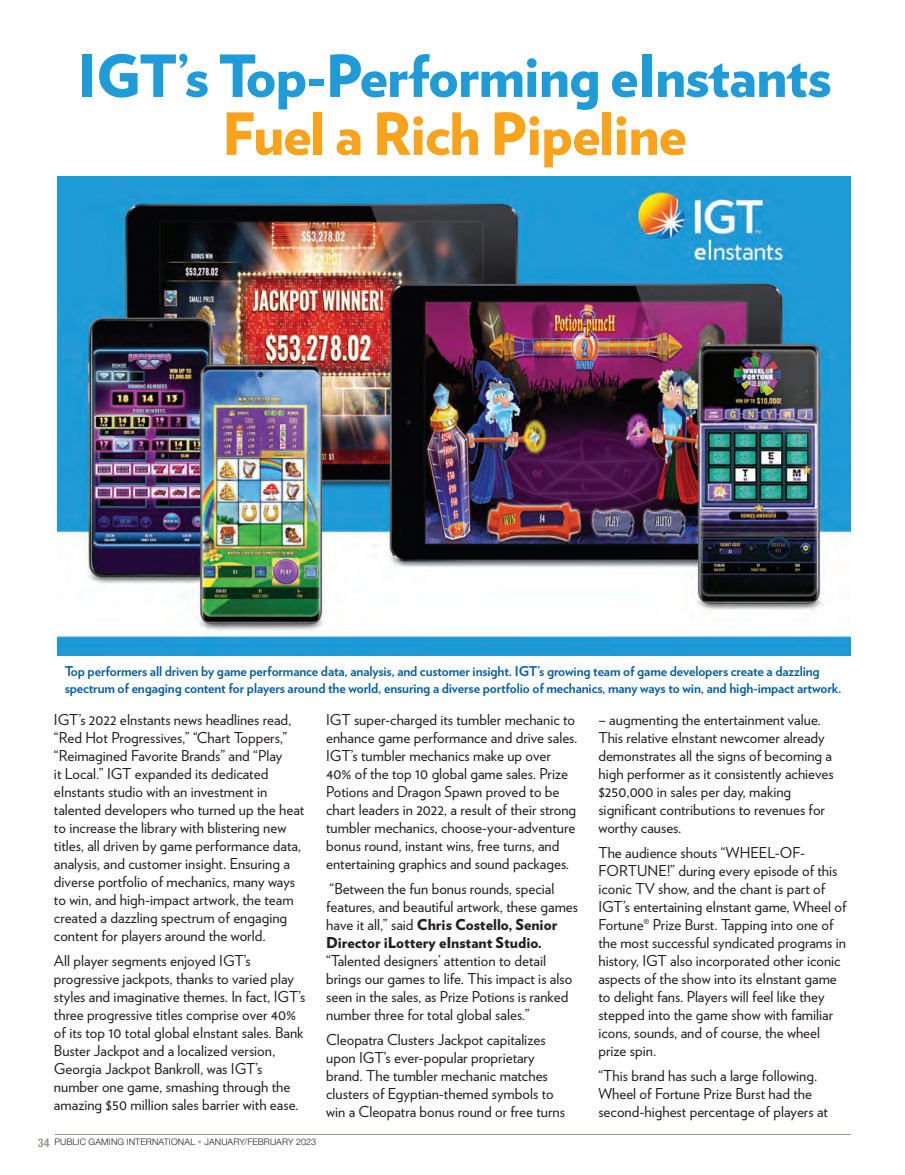
<style>
.page{position:relative;width:905px;height:1175px;background:#fff}
.page>*{position:absolute;margin:0;border:0;box-sizing:border-box;transform-origin:0 0}
.t1{font:900 57.9px "Verlag";letter-spacing:-.02em;color:#1f9bd7}
.t2{font:900 57.9px "Verlag";letter-spacing:-.02em;color:#f9a21c}
.t3{font:15px/18px "Verlag";color:#231f20}
.t4{font:700 13.5px/16.5px "Verlag";letter-spacing:-.01em;color:#015ca7}
.t5{font:300 9px "Helvetica Neue LT Std";letter-spacing:.015em;color:#231f20}
.s1{font-weight:700;font-stretch:condensed;font-size:12px;color:#a19689}
.s2{color:#beb6ad}
.s3{font-weight:900}
</style>
<div class="page">
<hr style="left:55px;top:1134px;width:795px;height:1px;background:#a19689">
<img style="left:58px;top:176px;width:792px;height:479px">
<h1 class="t1" style="left:77px;top:28px;width:755px">IGT’s Top-Performing eInstants</h1>
<h1 class="t2" style="left:222px;top:86px;width:466px">Fuel a Rich Pipeline</h1>
<p class="t4" style="left:65px;top:662px;width:778px">Top performers all driven by game performance data, analysis, and customer insight. IGT’s growing team of game developers create a dazzling spectrum of engaging content for players around the world, ensuring a diverse portfolio of mechanics, many ways to win, and high-impact artwork.</p>
<p class="t3" style="left:54px;top:710px;width:252px">IGT’s 2022 eInstants news headlines read, “Red Hot Progressives,” “Chart Toppers,” “Reimagined Favorite Brands” and “Play<br>it Local.” IGT expanded its dedicated eInstants studio with an investment in talented developers who turned up the heat to increase the library with blistering new titles, all driven by game performance data, analysis, and customer insight. Ensuring a diverse portfolio of mechanics, many ways to win, and high-impact artwork, the team created a dazzling spectrum of engaging content for players around the world.</p>
<p class="t3" style="left:54px;top:950px;width:253px">All player segments enjoyed IGT’s progressive jackpots, thanks to varied play styles and imaginative themes. In fact, IGT’s three progressive titles comprise over 40% of its top 10 total global eInstant sales. Bank Buster Jackpot and a localized version, Georgia Jackpot Bankroll, was IGT’s number one game, smashing through the amazing $50 million sales barrier with ease.</p>
<p class="t5" style="left:38px;top:1135px;width:280px"><span class="s1">34</span> PUBLIC GAMING INTERNATIONAL <span class="s2">•</span> JANUARY/FEBRUARY 2023</p>
<p class="t3" style="left:326px;top:710px;width:253px">IGT super-charged its tumbler mechanic to enhance game performance and drive sales.<br>IGT’s tumbler mechanics make up over 40% of the top 10 global game sales. Prize Potions and Dragon Spawn proved to be chart leaders in 2022, a result of their strong tumbler mechanics, choose-your-adventure bonus round, instant wins, free turns, and entertaining graphics and sound packages.</p>
<p class="t3" style="left:326px;top:878px;width:253px">“Between the fun bonus rounds, special features, and beautiful artwork, these games have it all,” said <span class="s3">Chris Costello, Senior Director iLottery eInstant Studio.</span></p>
<p class="t3" style="left:326px;top:950px;width:247px">“Talented designers’ attention to detail brings our games to life. This impact is also seen in the sales, as Prize Potions is ranked number three for total global sales.”</p>
<p class="t3" style="left:326px;top:1029px;width:240px">Cleopatra Clusters Jackpot capitalizes upon IGT’s ever-popular proprietary brand. The tumbler mechanic matches clusters of Egyptian-themed symbols to win a Cleopatra bonus round or free turns</p>
<p class="t3" style="left:598px;top:710px;width:237px">– augmenting the entertainment value.<br>This relative eInstant newcomer already demonstrates all the signs of becoming a high performer as it consistently achieves $250,000 in sales per day, making significant contributions to revenues for worthy causes.</p>
<p class="t3" style="left:598px;top:842px;width:249px">The audience shouts “WHEEL-OF-FORTUNE!” during every episode of this iconic TV show, and the chant is part of IGT’s entertaining eInstant game, Wheel of Fortune® Prize Burst. Tapping into one of the most successful syndicated programs in history, IGT also incorporated other iconic aspects of the show into its eInstant game to delight fans. Players will feel like they stepped into the game show with familiar icons, sounds, and of course, the wheel prize spin.</p>
<p class="t3" style="left:598px;top:1065px;width:231px">“This brand has such a large following.<br>Wheel of Fortune Prize Burst had the second-highest percentage of players at</p>
</div>
